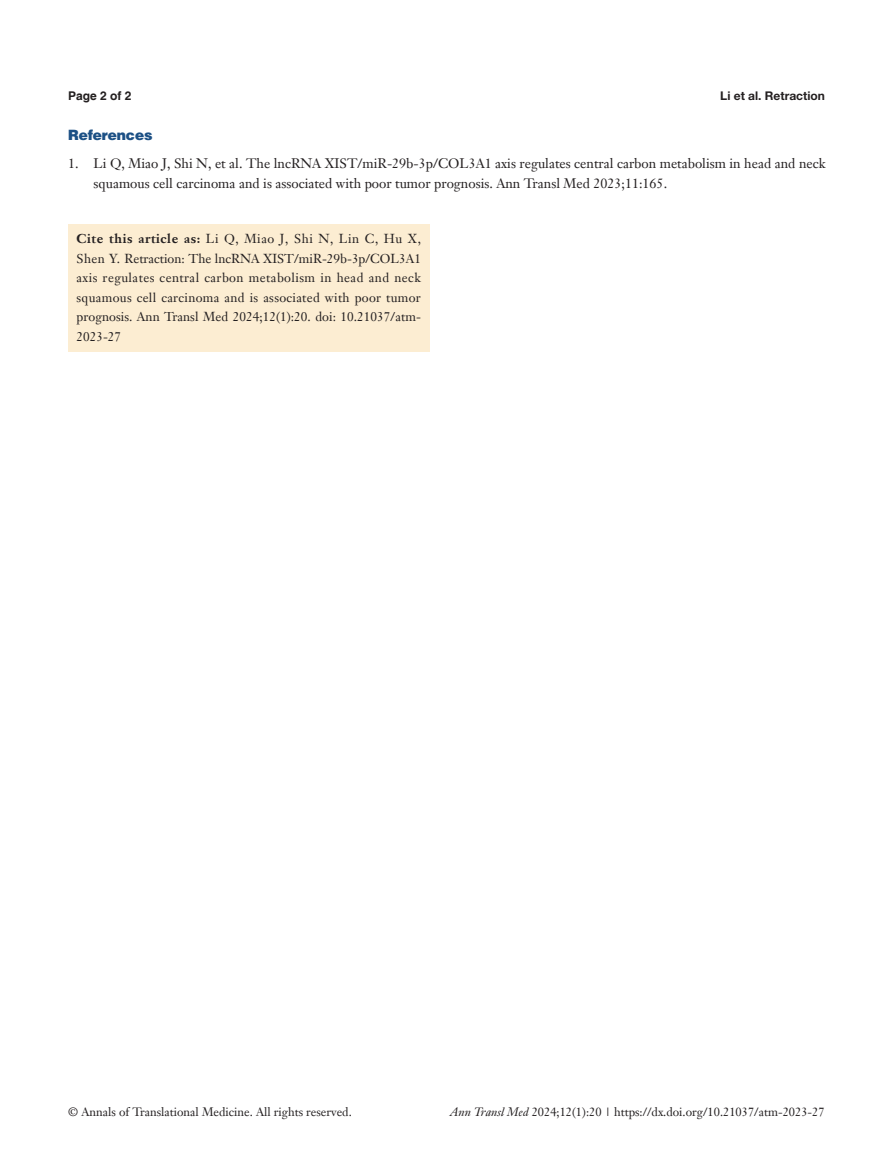
<style>
.page{position:relative;width:893px;height:1170px;background:#fff}
.page>*{position:absolute;margin:0;border:0;box-sizing:border-box;transform-origin:0 0}
.t1{font:900 14.25px "Helvetica";color:#1c5085}
.t2{font:13.5px/19.5px "Janson Text LT";color:#231f20}
.t3{font:12.75px/19.5px "Janson Text LT";letter-spacing:.005em;color:#231f20;text-align:justify}
.t4{font:12px "Janson Text LT";color:#231f20}
.t5{font:700 12px "Helvetica Neue LT Pro";color:#231f20}
.t6{font:700 12px "Helvetica";color:#231f20}
.s1{font-weight:700}
.s2{font-style:italic}
</style>
<div class="page">
<div style="left:68px;top:224px;width:361px;height:127px;background:#fcedd2"></div>
<p class="t6" style="left:68px;top:88px;width:65px">Page 2 of 2</p>
<p class="t5" style="left:720px;top:88px;width:106px">Li et al. Retraction</p>
<p class="t1" style="left:68px;top:126px;width:86px">References</p>
<p class="t2" style="left:94px;top:154px;width:733px;text-indent:-26px">1. Li Q, Miao J, Shi N, et al. The lncRNA XIST/miR-29b-3p/COL3A1 axis regulates central carbon metabolism in head and neck squamous cell carcinoma and is associated with poor tumor prognosis. Ann Transl Med 2023;11:165.</p>
<p class="t3" style="left:77px;top:229px;width:346px"><span class="s1">Cite this article as:</span> Li Q, Miao J, Shi N, Lin C, Hu X, Shen Y. Retraction: The lncRNA XIST/miR-29b-3p/COL3A1 axis regulates central carbon metabolism in head and neck squamous cell carcinoma and is associated with poor tumor prognosis. Ann Transl Med 2024;12(1):20. doi: 10.21037/atm-2023-27</p>
<p class="t4" style="left:68px;top:1104px;width:285px">© Annals of Translational Medicine. All rights reserved.</p>
<p class="t4" style="left:450px;top:1104px;width:376px"><span class="s2">Ann Transl Med</span> 2024;12(1):20 | https://dx.doi.org/10.21037/atm-2023-27</p>
</div>
